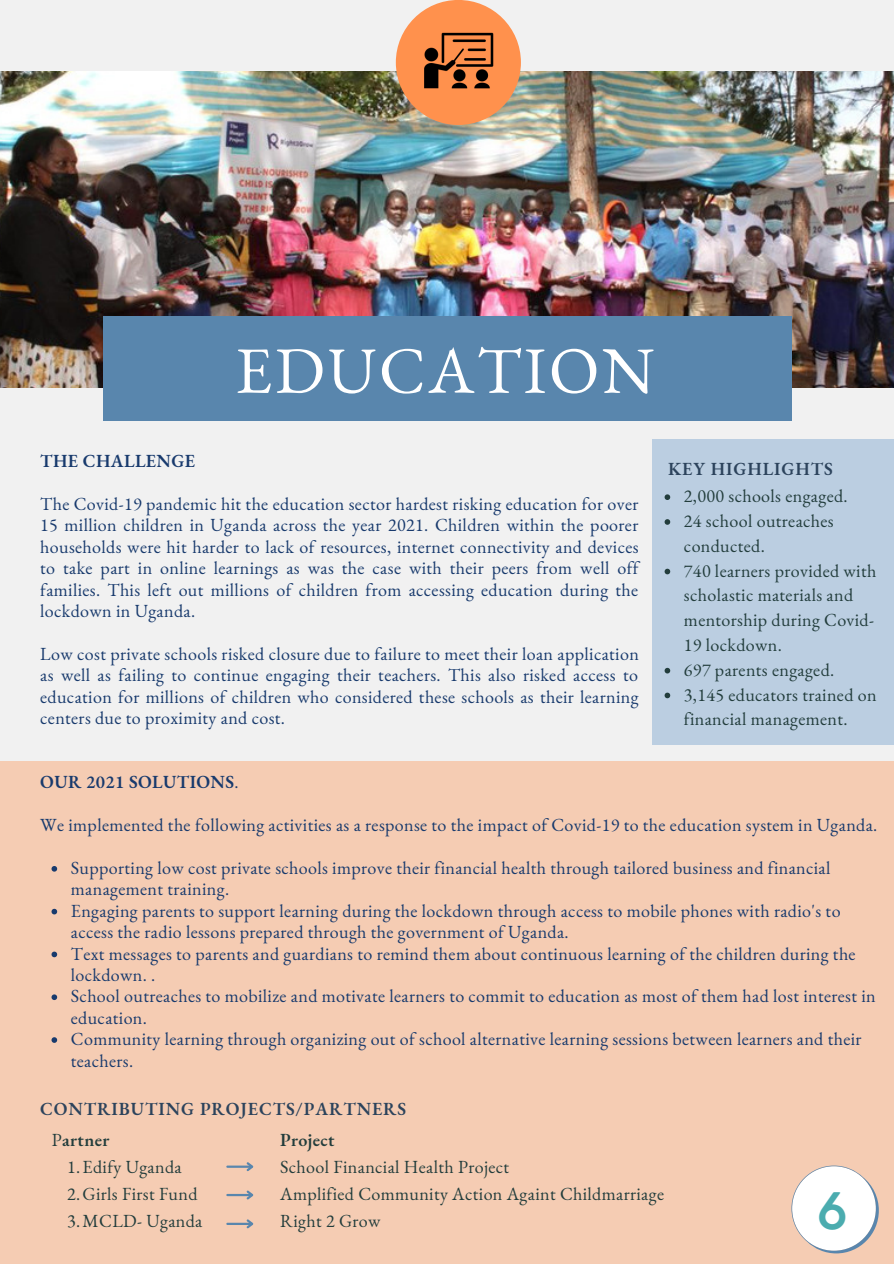
<style>
.page{position:relative;width:894px;height:1264px;background:#fff}
.page>*{position:absolute;margin:0;border:0;box-sizing:border-box;transform-origin:0 0}
.t1{font:66px "EB Garamond";letter-spacing:.04em;color:#fff}
.t2{font:600 49.05px "Nourd";color:#4bacaf}
.t3{font:18px/21.5px "EB Garamond";letter-spacing:.02em;color:#183a6d}
.t4{font:18px/24.8px "EB Garamond";letter-spacing:.02em;color:#223d3c}
.t5{font:600 18px "EB Garamond";letter-spacing:.05em;color:#2c435c}
.t6{font:600 18px "EB Garamond";letter-spacing:.02em;color:#183a6d}
.t7{font:600 18px "EB Garamond";letter-spacing:.02em;color:#223d3c}
.s1{font-weight:400}
</style>
<div class="page">
<div style="left:0;top:0;width:893px;height:1263px;background:#f1f1f1"></div>
<img style="left:0;top:72px;width:893px;height:315px">
<div style="left:396px;top:0;width:124px;height:125px;background:#ff914d;border-radius:50%"></div>
<div style="left:103px;top:316px;width:688px;height:105px;background:#5986ad"></div>
<div style="left:652px;top:439px;width:241px;height:306px;background:#bbcee1"></div>
<div style="left:0;top:760px;width:893px;height:503px;background:#f5ccb3"></div>
<img style="left:424px;top:32px;width:69px;height:57px">
<svg style="left:664px;top:494px;width:6px;height:6px"></svg>
<svg style="left:664px;top:519px;width:6px;height:6px"></svg>
<svg style="left:664px;top:568px;width:6px;height:6px"></svg>
<svg style="left:664px;top:668px;width:6px;height:5px"></svg>
<svg style="left:664px;top:692px;width:6px;height:6px"></svg>
<hr style="left:227px;top:1165px;width:24px;height:2px;background:#5986ad">
<svg style="left:244px;top:1162px;width:10px;height:10px"></svg>
<hr style="left:227px;top:1193px;width:24px;height:3px;background:#5986ad">
<svg style="left:244px;top:1190px;width:10px;height:10px"></svg>
<hr style="left:227px;top:1222px;width:24px;height:2px;background:#5986ad">
<svg style="left:244px;top:1219px;width:10px;height:10px"></svg>
<svg style="left:791px;top:1165px;width:87px;height:88px"></svg>
<svg style="left:51px;top:866px;width:6px;height:5px"></svg>
<svg style="left:51px;top:908px;width:6px;height:6px"></svg>
<svg style="left:51px;top:951px;width:6px;height:6px"></svg>
<svg style="left:51px;top:994px;width:6px;height:6px"></svg>
<svg style="left:51px;top:1037px;width:6px;height:5px"></svg>
<p class="t1" style="left:235px;top:326px;width:420px">EDUCATION</p>
<p class="t6" style="left:40px;top:449px;width:156px">THE CHALLENGE</p>
<p class="t3" style="left:40px;top:493px;width:599px;text-align:justify">The Covid-19 pandemic hit the education sector hardest risking education for over 15 million children in Uganda across the year 2021. Children within the poorer households were hit harder to lack of resources, internet connectivity and devices to take part in online learnings as was the case with their peers from well off families. This left out millions of children from accessing education during the lockdown in Uganda.</p>
<p class="t3" style="left:40px;top:642px;width:600px;text-align:justify">Low cost private schools risked closure due to failure to meet their loan application as well as failing to continue engaging their teachers. This also risked access to education for millions of children who considered these schools as their learning centers due to proximity and cost.</p>
<p class="t5" style="left:668px;top:457px;width:166px">KEY HIGHLIGHTS</p>
<p class="t4" style="left:683px;top:483px;width:165px">2,000 schools engaged.</p>
<p class="t4" style="left:683px;top:508px;width:151px">24 school outreaches conducted.</p>
<p class="t4" style="left:683px;top:558px;width:194px">740 learners provided with scholastic materials and mentorship during Covid-<br>19 lockdown.</p>
<p class="t4" style="left:683px;top:657px;width:152px">697 parents engaged.</p>
<p class="t4" style="left:683px;top:681px;width:194px">3,145 educators trained on financial management.</p>
<p class="t6" style="left:40px;top:770px;width:200px">OUR 2021 SOLUTIONS<span class="s1">.</span></p>
<p class="t3" style="left:40px;top:814px;width:838px">We implemented the following activities as a response to the impact of Covid-19 to the education system in Uganda.</p>
<p class="t3" style="left:71px;top:856px;width:760px">Supporting low cost private schools improve their financial health through tailored business and financial management training.</p>
<p class="t3" style="left:71px;top:899px;width:771px">Engaging parents to support learning during the lockdown through access to mobile phones with radio's to access the radio lessons prepared through the government of Uganda.</p>
<p class="t3" style="left:71px;top:942px;width:786px">Text messages to parents and guardians to remind them about continuous learning of the children during the lockdown. .</p>
<p class="t3" style="left:71px;top:985px;width:806px">School outreaches to mobilize and motivate learners to commit to education as most of them had lost interest in education.</p>
<p class="t3" style="left:71px;top:1028px;width:792px">Community learning through organizing out of school alternative learning sessions between learners and their teachers.</p>
<p class="t5" style="left:40px;top:1096px;width:367px">CONTRIBUTING PROJECTS/PARTNERS</p>
<p class="t7" style="left:52px;top:1127px;width:59px"><span class="s1">P</span>artner</p>
<p class="t7" style="left:280px;top:1127px;width:56px">Project</p>
<p class="t4" style="left:280px;top:1154px;width:230px">School Financial Health Project</p>
<p class="t4" style="left:280px;top:1181px;width:385px">Amplified Community Action Againt Childmarriage</p>
<p class="t4" style="left:280px;top:1208px;width:102px">Right 2 Grow</p>
<p class="t4" style="left:67px;top:1154px;width:116px">1.Edify Uganda</p>
<p class="t4" style="left:67px;top:1181px;width:132px">2.Girls First Fund</p>
<p class="t4" style="left:67px;top:1208px;width:137px">3.MCLD- Uganda</p>
<p class="t2" style="left:816px;top:1179px;width:33px">6</p>
</div>
